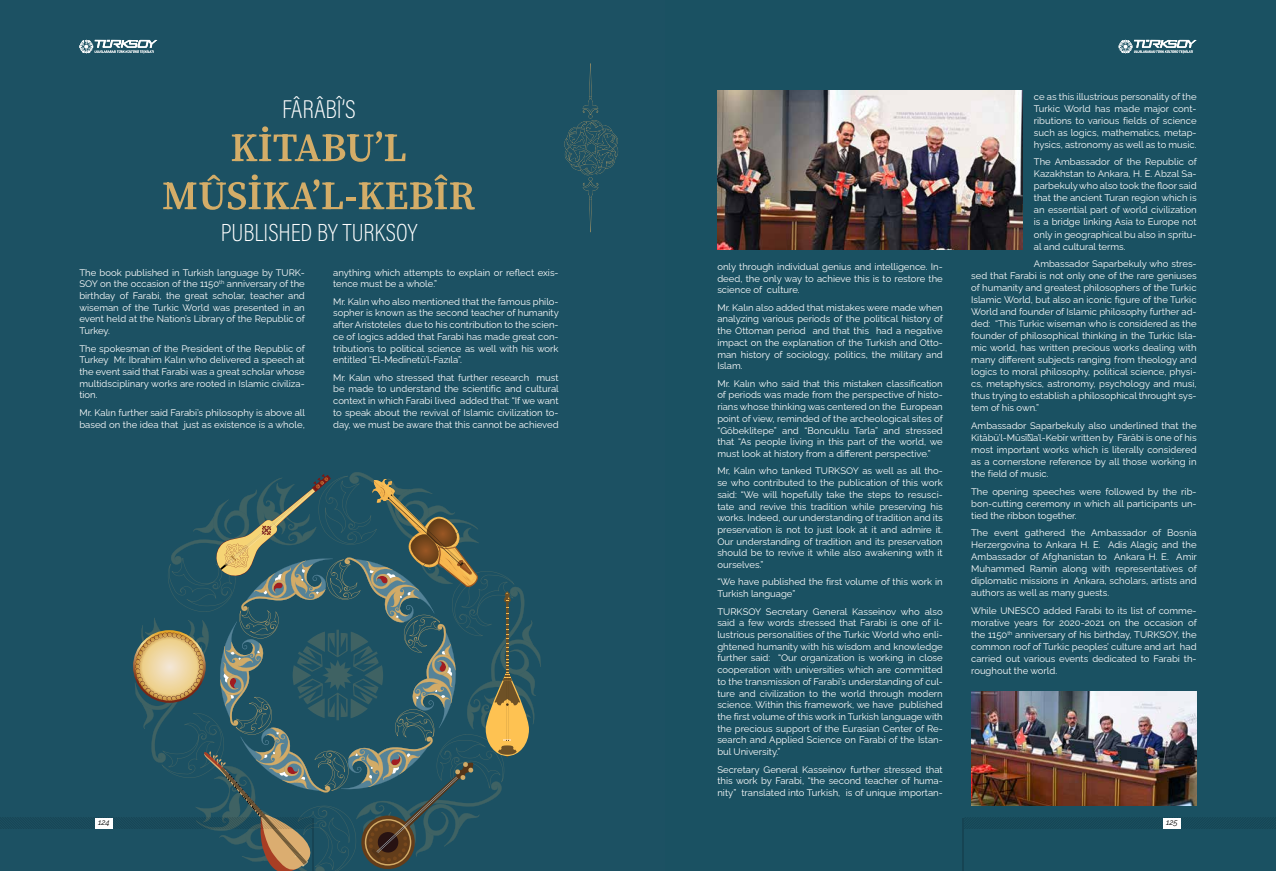
<style>
.page{position:relative;width:1276px;height:871px;background:#fff}
.page>*{position:absolute;margin:0;border:0;box-sizing:border-box;transform-origin:0 0}
.t1{font:200 26px "Acumin Pro Cond";color:#fff}
.t2{font:200 25px "Acumin Pro Cond";color:#fff}
.t3{font:9.5px/11.7px "Raleway";color:#fff;text-align:justify}
.t4{font:italic 8px "Raleway";color:#000}
</style>
<div class="page">
<div style="left:662px;top:0;width:614px;height:870px;background:#1a5162"></div>
<div style="left:0;top:0;width:665px;height:870px;background:#1c5163"></div>
<svg style="left:564px;top:63px;width:55px;height:169px"></svg>
<svg style="left:232px;top:126px;width:173px;height:36px"></svg>
<svg style="left:163px;top:174px;width:312px;height:36px"></svg>
<img style="left:717px;top:91px;width:305px;height:158px">
<img style="left:971px;top:691px;width:225px;height:114px">
<hr style="left:963px;top:817px;width:1px;height:53px;background:#000">
<svg style="left:964px;top:817px;width:312px;height:11px"></svg>
<div style="left:1163px;top:817px;width:17px;height:11px;background:#fff"></div>
<svg style="left:0;top:472px;width:541px;height:398px"></svg>
<div style="left:95px;top:817px;width:18px;height:11px;background:#fff"></div>
<svg style="left:79px;top:40px;width:78px;height:13px"></svg>
<svg style="left:1118px;top:40px;width:78px;height:13px"></svg>
<h1 class="t1" style="left:282px;top:93px;width:75px">FÂRÂBÎ’S</h1>
<p class="t3" style="left:1034px;top:89px;width:164px;line-height:12px">ce as this illustrious personality of the Turkic World has made major cont&shy;ributions to various fields of science such as logics, mathematics, metap&shy;hysics, astronomy as well as to music.</p>
<p class="t3" style="left:1034px;top:155px;width:164px;line-height:12px">The Ambassador of the Republic of Kazakhstan to Ankara, H. E. Abzal Sa&shy;parbekuly who also took the floor said that the ancient Turan region which is an essential part of world civilization is a bridge linking Asia to Europe not only in geographical bu also in spritu&shy;al and cultural terms.</p>
<p class="t3" style="left:971px;top:257px;width:227px;line-height:12px;text-indent:63px">Ambassador Saparbekuly who stres&shy;sed that Farabi is not only one of the rare geniuses of humanity and greatest philosophers of the Turkic Islamic World, but also an iconic figure of the Turkic World and founder of Islamic philosophy further ad&shy;ded: “This Turkic wiseman who is considered as the founder of philosophical thinking in the Turkic Isla&shy;mic world, has written precious works dealing with many different subjects ranging from theology and logics to moral philosophy, political science, physi&shy;cs, metaphysics, astronomy, psychology and musi, thus trying to establish a philosophical throught sys&shy;tem of his own.”</p>
<p class="t3" style="left:971px;top:418px;width:227px;line-height:12px">Ambassador Saparbekuly also underlined that the Kitâbü’l-Mûsîḳa’l-Kebîr written by Fârâbi is one of his most important works which is literally considered as a cornerstone reference by all those working in the field of music.</p>
<p class="t3" style="left:971px;top:484px;width:227px;line-height:12px">The opening speeches were followed by the rib&shy;bon-cutting ceremony ın which all participants un&shy;tied the ribbon together.</p>
<p class="t3" style="left:971px;top:526px;width:227px;line-height:12px">The event gathered the Ambassador of Bosnia Herzergovina to Ankara H. E. Adis Alagiç and the Ambassador of Afghanistan to Ankara H. E. Amir Muhammed Ramin along with representatives of diplomatic missions in Ankara, scholars, artists and authors as well as many guests.</p>
<p class="t3" style="left:971px;top:603px;width:227px;line-height:12px">While UNESCO added Farabi to its list of comme&shy;morative years for 2020-2021 on the occasion of the 1150<sup>th</sup> anniversary of his birthday, TURKSOY, the common roof of Turkic peoples’ culture and art had carried out various events dedicated to Farabi th&shy;roughout the world.</p>
<h2 class="t2" style="left:221px;top:216px;width:198px">PUBLISHED BY TURKSOY</h2>
<p class="t3" style="left:717px;top:259px;width:227px">only through individual genius and intelligence. In&shy;deed, the only way to achieve this is to restore the science of culture.</p>
<p class="t3" style="left:717px;top:300px;width:227px">Mr. Kalın also added that mistakes were made when analyzing various periods of the political history of the Ottoman period and that this had a negative impact on the explanation of the Turkish and Otto&shy;man history of sociology, politics, the military and Islam.</p>
<p class="t3" style="left:717px;top:376px;width:227px;text-align:left">Mr. Kalın who said that this mistaken classification of periods was made from the perspective of histo&shy;rians whose thinking was centered on the European point of view, reminded of the archeological sites of “Göbeklitepe” and “Boncuklu Tarla” and stressed that “As people living in this part of the world, we must look at history from a different perspective.”</p>
<p class="t3" style="left:717px;top:464px;width:227px">Mr, Kalın who tanked TURKSOY as well as all tho&shy;se who contributed to the publication of this work said: “We will hopefully take the steps to resusci&shy;tate and revive this tradition while preserving his works. Indeed, our understanding of tradition and its preservation is not to just look at it and admire it.<br>Our understanding of tradition and its preservation should be to revive it while also awakening with it ourselves.”</p>
<p class="t3" style="left:717px;top:575px;width:227px">“We have published the first volume of this work in<br>Turkish language”</p>
<p class="t3" style="left:717px;top:604px;width:227px">TURKSOY Secretary General Kasseinov who also said a few words stressed that Farabi is one of il&shy;lustrious personalities of the Turkic World who enli&shy;ghtened humanity with his wisdom and knowledge further said: “Our organization is working in close cooperation with universities which are committed to the transmission of Farabi’s understanding of cul&shy;ture and civilization to the world through modern science. Within this framework, we have published the first volume of this work in Turkish language with the precious support of the Eurasian Center of Re&shy;search and Applied Science on Farabi of the Istan&shy;bul University.”</p>
<p class="t3" style="left:717px;top:762px;width:227px">Secretary General Kasseinov further stressed that this work by Farabi, “the second teacher of huma&shy;nity” translated into Turkish, is of unique importan-</p>
<p class="t3" style="left:333px;top:265px;width:227px">anything which attempts to explain or reflect exis&shy;tence must be a whole.”</p>
<p class="t3" style="left:333px;top:294px;width:227px;text-align:left">Mr. Kalın who also mentioned that the famous philo&shy;sopher is known as the second teacher of humanity after Aristoteles due to his contribution to the scien&shy;ce of logics added that Farabi has made great con&shy;tributions to political science as well with his work entitled “El-Medînetü’l-Fazıla”.</p>
<p class="t3" style="left:333px;top:370px;width:227px">Mr. Kalın who stressed that further research must be made to understand the scientific and cultural context in which Farabi lived added that: “If we want to speak about the revival of Islamic civilization to&shy;day, we must be aware that this cannot be achieved</p>
<p class="t3" style="left:79px;top:265px;width:227px">The book published in Turkish language by TURK-SOY on the occasion of the 1150<sup>th</sup> anniversary of the birthday of Farabi, the great scholar, teacher and wiseman of the Turkic World was presented in an event held at the Nation’s Library of the Republic of Turkey.</p>
<p class="t3" style="left:79px;top:341px;width:227px">The spokesman of the President of the Republic of Turkey Mr. Ibrahim Kalın who delivered a speech at the event said that Farabi was a great scholar whose multidsciplinary works are rooted in Islamic civiliza&shy;tion.</p>
<p class="t3" style="left:79px;top:405px;width:227px">Mr. Kalın further said Farabi’s philosophy is above all based on the idea that just as existence is a whole,</p>
<p class="t4" style="left:98px;top:817px;width:13px">124</p>
<p class="t4" style="left:1166px;top:817px;width:13px">125</p>
</div>
